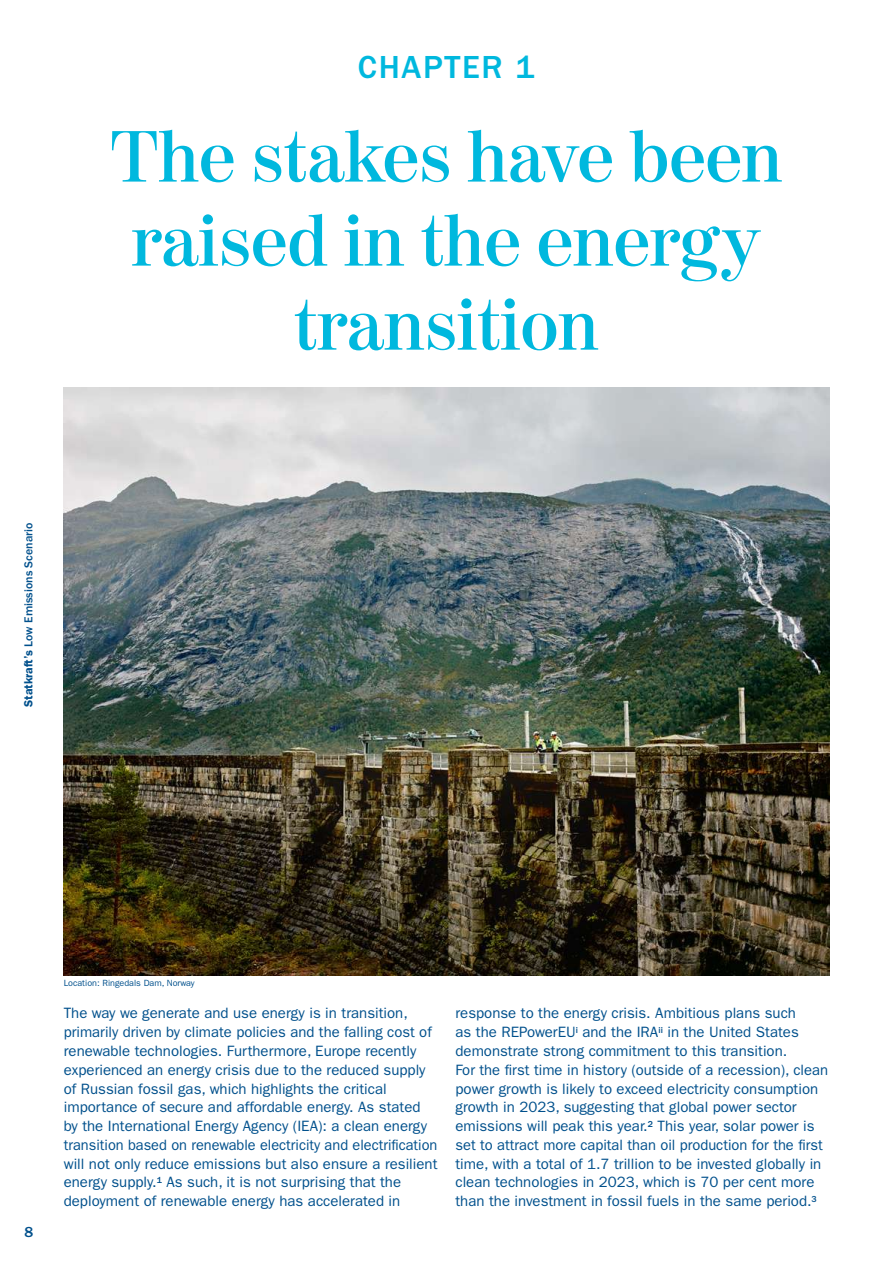
<style>
.page{position:relative;width:893px;height:1263px;background:#fff}
.page>*{position:absolute;margin:0;border:0;box-sizing:border-box;transform-origin:0 0}
.t1{font:600 72px/84px "Moderno FB";color:#00b8de;text-align:center}
.t2{font:500 33px "ITC Franklin Gothic Std";letter-spacing:.05em;color:#00b8de}
.t3{font:15px/18.8px "ITC Franklin Gothic Std";color:#00508c}
.t4{font:500 15px "ITC Franklin Gothic Std";color:#00508c}
.t5{font:500 12px "ITC Franklin Gothic Std";color:#00508c}
.t6{font:9px "ITC Franklin Gothic Std";color:#00508c}
.s1{font-weight:600}
</style>
<div class="page">
<img style="left:64px;top:388px;width:765px;height:587px">
<p class="t5" style="left:22px;top:707px;width:186px;rotate:-90deg"><span class="s1">Statkraft’s</span> Low Emissions Scenario</p>
<h2 class="t2" style="left:358px;top:49px;width:178px">CHAPTER 1</h2>
<h1 class="t1" style="left:111px;top:118px;width:673px">The stakes have been raised in the energy transition</h1>
<p class="t4" style="left:24px;top:1224px;width:10px">8</p>
<p class="t6" style="left:64px;top:978px;width:132px">Location: Ringedals Dam, Norway</p>
<p class="t3" style="left:64px;top:1004px;width:375px">The way we generate and use energy is in transition, primarily driven by climate policies and the falling cost of renewable technologies. Furthermore, Europe recently experienced an energy crisis due to the reduced supply of Russian fossil gas, which highlights the critical importance of secure and affordable energy. As stated by the International Energy Agency (IEA): a clean energy transition based on renewable electricity and electrification will not only reduce emissions but also ensure a resilient energy supply.<sup>1</sup> As such, it is not surprising that the deployment of renewable energy has accelerated in</p>
<p class="t3" style="left:455px;top:1004px;width:374px">response to the energy crisis. Ambitious plans such<br>as the REPowerEU<sup>i</sup> and the IRA<sup>ii</sup> in the United States demonstrate strong commitment to this transition.<br>For the first time in history (outside of a recession), clean power growth is likely to exceed electricity consumption growth in 2023, suggesting that global power sector emissions will peak this year.<sup>2</sup> This year, solar power is set to attract more capital than oil production for the first time, with a total of 1.7 trillion to be invested globally in clean technologies in 2023, which is 70 per cent more than the investment in fossil fuels in the same period.<sup>3</sup></p>
</div>
